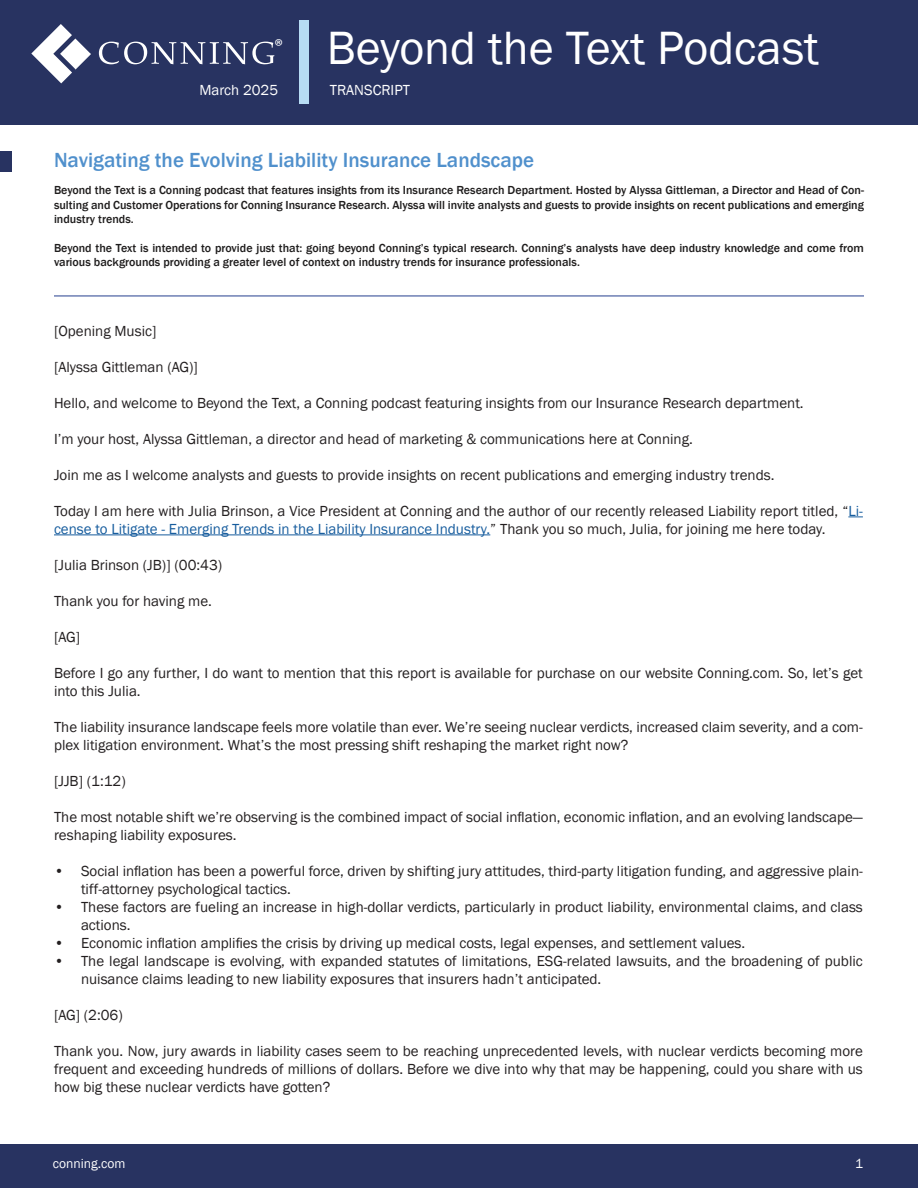
<style>
.page{position:relative;width:918px;height:1188px;background:#fff}
.page>*{position:absolute;margin:0;border:0;box-sizing:border-box;transform-origin:0 0}
.t1{font:48px "Franklin Gothic";color:#fff}
.t2{font:500 21px "Franklin Gothic";color:#5090cc}
.t3{font:20.4px "Myriad Pro";color:#fff}
.t4{font:15px/18px "Franklin Gothic";color:#231f20}
.t5{font:15px "Franklin Gothic";color:#fff}
.t6{font:13.5px "Franklin Gothic";color:#fff}
.t7{font:500 12px/14.4px "Franklin Gothic";color:#1f1d1d;text-align:justify}
.s1{color:#175d9e}
</style>
<div class="page">
<div style="left:0;top:1144px;width:918px;height:44px;background:#283361"></div>
<div style="left:0;top:0;width:918px;height:124px;background:#283361"></div>
<div style="left:299px;top:20px;width:10px;height:84px;background:#b7dcf4"></div>
<svg style="left:99px;top:42px;width:175px;height:22px"></svg>
<svg style="left:31px;top:24px;width:60px;height:59px"></svg>
<svg style="left:848px;top:517px;width:15px;height:1px"></svg>
<hr style="left:54px;top:535px;width:436px;height:1px;background:#175d9e">
<div style="left:0;top:152px;width:12px;height:20px;background:#283361"></div>
<hr style="left:54px;top:296px;width:810px;height:1px;background:#253f8e">
<h3 class="t3" style="left:274px;top:34px;width:10px">®</h3>
<p class="t5" style="left:199px;top:81px;width:80px">March 2025</p>
<h1 class="t1" style="left:327px;top:18px;width:494px">Beyond the Text Podcast</h1>
<p class="t5" style="left:330px;top:81px;width:82px">TRANSCRIPT</p>
<p class="t2" style="left:54px;top:147px;width:482px">Navigating the Evolving Liability Insurance Landscape</p>
<p class="t7" style="left:54px;top:183px;width:812px">Beyond the Text is a Conning podcast that features insights from its Insurance Research Department. Hosted by Alyssa Gittleman, a Director and Head of Con&shy;sulting and Customer Operations for Conning Insurance Research. Alyssa will invite analysts and guests to provide insights on recent publications and emerging industry trends.</p>
<p class="t7" style="left:54px;top:241px;width:811px">Beyond the Text is intended to provide just that: going beyond Conning’s typical research. Conning’s analysts have deep industry knowledge and come from various backgrounds providing a greater level of context on industry trends for insurance professionals.</p>
<p class="t4" style="left:54px;top:322px;width:104px">[Opening Music]</p>
<p class="t4" style="left:54px;top:358px;width:145px">[Alyssa Gittleman (AG)]</p>
<p class="t4" style="left:54px;top:394px;width:751px">Hello, and welcome to Beyond the Text, a Conning podcast featuring insights from our Insurance Research department.</p>
<p class="t4" style="left:54px;top:430px;width:640px">I’m your host, Alyssa Gittleman, a director and head of marketing &amp; communications here at Conning.</p>
<p class="t4" style="left:54px;top:466px;width:722px">Join me as I welcome analysts and guests to provide insights on recent publications and emerging industry trends.</p>
<p class="t4" style="left:54px;top:502px;width:810px">Today I am here with Julia Brinson, a Vice President at Conning and the author of our recently released Liability report titled, “<span class="s1">Li&shy;cense to Litigate - Emerging Trends in the Liability Insurance Industry.</span>” Thank you so much, Julia, for joining me here today.</p>
<p class="t4" style="left:54px;top:556px;width:170px">[Julia Brinson (JB)] (00:43)</p>
<p class="t4" style="left:54px;top:592px;width:159px">Thank you for having me.</p>
<p class="t4" style="left:54px;top:628px;width:28px">[AG]</p>
<p class="t4" style="left:54px;top:664px;width:810px">Before I go any further, I do want to mention that this report is available for purchase on our website Conning.com. So, let’s get into this Julia.</p>
<p class="t4" style="left:54px;top:718px;width:810px">The liability insurance landscape feels more volatile than ever. We’re seeing nuclear verdicts, increased claim severity, and a com&shy;plex litigation environment. What’s the most pressing shift reshaping the market right now?</p>
<p class="t4" style="left:54px;top:772px;width:73px">[JJB] (1:12)</p>
<p class="t4" style="left:54px;top:808px;width:810px">The most notable shift we’re observing is the combined impact of social inflation, economic inflation, and an evolving landscape— reshaping liability exposures.</p>
<p class="t4" style="left:81px;top:862px;width:783px;text-indent:-27px">• Social inflation has been a powerful force, driven by shifting jury attitudes, third-party litigation funding, and aggressive plain&shy;tiff-attorney psychological tactics.</p>
<p class="t4" style="left:81px;top:898px;width:783px;text-indent:-27px">• These factors are fueling an increase in high-dollar verdicts, particularly in product liability, environmental claims, and class actions.</p>
<p class="t4" style="left:54px;top:934px;width:693px">• Economic inflation amplifies the crisis by driving up medical costs, legal expenses, and settlement values.</p>
<p class="t4" style="left:81px;top:952px;width:783px;text-indent:-27px">• The legal landscape is evolving, with expanded statutes of limitations, ESG-related lawsuits, and the broadening of public nuisance claims leading to new liability exposures that insurers hadn’t anticipated.</p>
<p class="t4" style="left:54px;top:1006px;width:70px">[AG] (2:06)</p>
<p class="t4" style="left:54px;top:1042px;width:810px;text-align:justify">Thank you. Now, jury awards in liability cases seem to be reaching unprecedented levels, with nuclear verdicts becoming more frequent and exceeding hundreds of millions of dollars. Before we dive into why that may be happening, could you share with us how big these nuclear verdicts have gotten?</p>
<p class="t6" style="left:53px;top:1155px;width:74px">conning.com</p>
<p class="t6" style="left:855px;top:1155px;width:9px">1</p>
</div>
